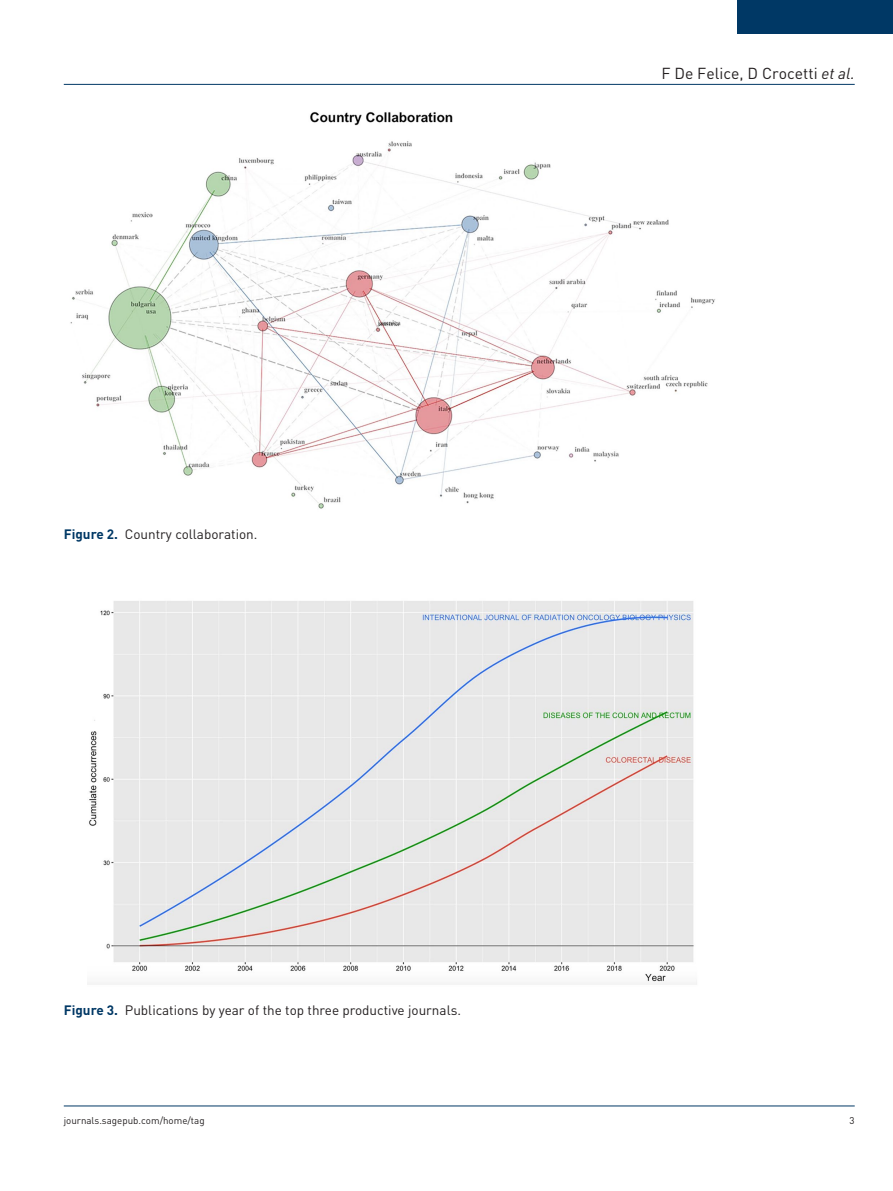
<style>
.page{position:relative;width:893px;height:1191px;background:#fff}
.page>*{position:absolute;margin:0;border:0;box-sizing:border-box;transform-origin:0 0}
.t1{font:15.75px "DIN";color:#231f20}
.t2{font:13.5px "DIN";color:#231f20}
.t3{font:9.75px "DIN";color:#231f20}
.s1{font-weight:700;color:#003865}
.s2{font-style:italic}
</style>
<div class="page">
<hr style="left:64px;top:84px;width:791px;height:1px;background:#003865">
<hr style="left:64px;top:1105px;width:791px;height:1px;background:#003865">
<div style="left:738px;top:0;width:155px;height:34px;background:#003865"></div>
<img style="left:70px;top:111px;width:645px;height:398px">
<img style="left:87px;top:601px;width:610px;height:384px">
<p class="t2" style="left:64px;top:525px;width:195px"><span class="s1">Figure 2.</span> Country collaboration.</p>
<p class="t2" style="left:64px;top:1001px;width:399px"><span class="s1">Figure 3.</span> Publications by year of the top three productive journals.</p>
<p class="t1" style="left:661px;top:63px;width:195px">F De Felice, D Crocetti <span class="s2">et al.</span></p>
<p class="t3" style="left:64px;top:1114px;width:142px">journals.sagepub.com/home/tag</p>
<p class="t3" style="left:850px;top:1114px;width:7px">3</p>
</div>
